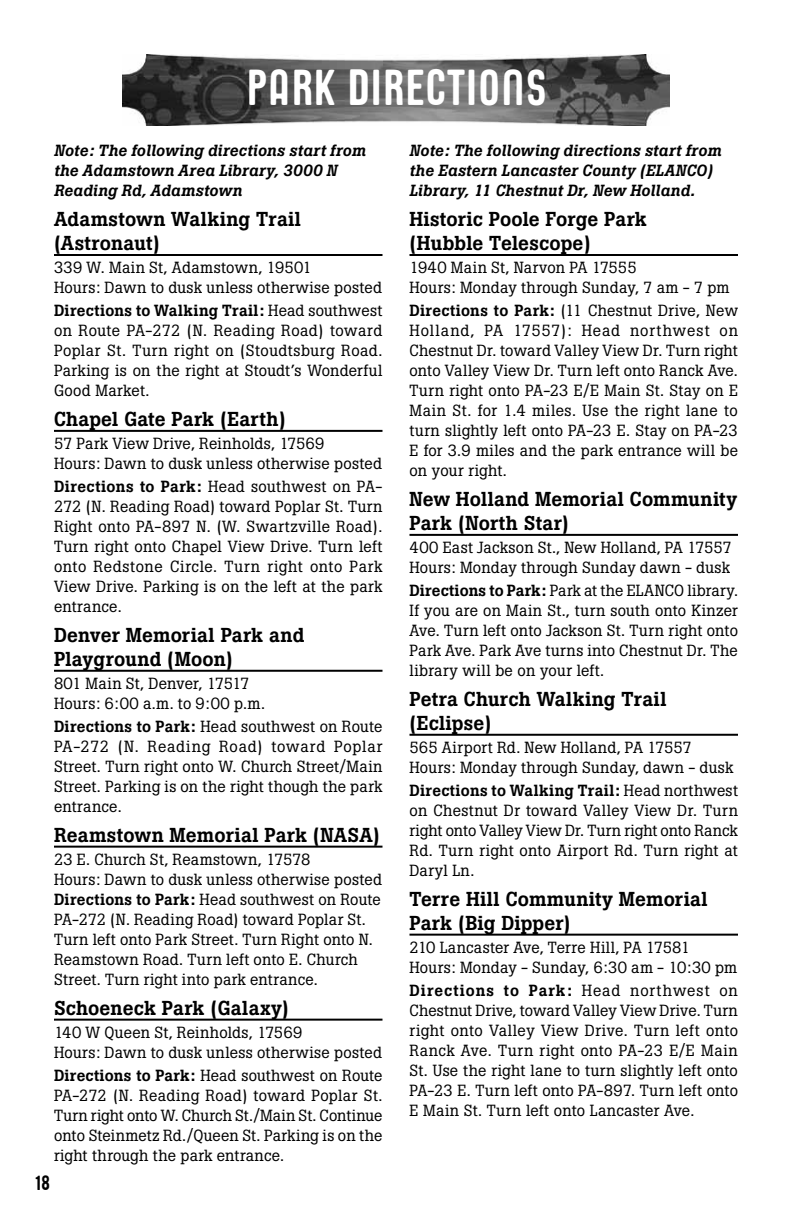
<style>
.page{position:relative;width:792px;height:1224px;background:#fff}
.page>*{position:absolute;margin:0;border:0;box-sizing:border-box;transform-origin:0 0}
.t1{font:50px "Stout";color:#fff}
.t2{font:500 20px/24px "Boton";letter-spacing:.01em;color:#000}
.t3{font:20px "Stout";color:#000}
.t4{font:16px/20px "Boton";letter-spacing:.015em;color:#000}
.t5{font:italic 500 16px/20px "Boton";letter-spacing:.015em;color:#000}
.s1{font-weight:500}
</style>
<div class="page">
<hr style="left:54px;top:254px;width:328px;height:2px;background:#000">
<hr style="left:54px;top:430px;width:328px;height:2px;background:#000">
<hr style="left:54px;top:670px;width:328px;height:2px;background:#000">
<hr style="left:54px;top:846px;width:328px;height:2px;background:#000">
<hr style="left:54px;top:1019px;width:328px;height:2px;background:#000">
<hr style="left:410px;top:254px;width:328px;height:2px;background:#000">
<hr style="left:410px;top:534px;width:328px;height:2px;background:#000">
<hr style="left:410px;top:734px;width:328px;height:2px;background:#000">
<hr style="left:410px;top:934px;width:328px;height:2px;background:#000">
<img style="left:122px;top:54px;width:548px;height:72px">
<h1 class="t1" style="left:246px;top:62px;width:302px">PARK DIRECTIONS</h1>
<p class="t5" style="left:54px;top:141px;width:313px">Note: The following directions start from the Adamstown Area Library, 3000 N<br>Reading Rd, Adamstown</p>
<p class="t2" style="left:54px;top:207px;width:249px">Adamstown Walking Trail (Astronaut)</p>
<p class="t4" style="left:54px;top:257px;width:330px">339 W. Main St, Adamstown, 19501<br>Hours: Dawn to dusk unless otherwise posted</p>
<p class="t4" style="left:54px;top:300px;width:330px;text-align:justify"><span class="s1">Directions to Walking Trail:</span> Head southwest on Route PA-272 (N. Reading Road) toward Poplar St. Turn right on (Stoudtsburg Road.<br>Parking is on the right at Stoudt’s Wonderful Good Market.</p>
<p class="t2" style="left:54px;top:407px;width:233px">Chapel Gate Park (Earth)</p>
<p class="t4" style="left:54px;top:433px;width:330px">57 Park View Drive, Reinholds, 17569<br>Hours: Dawn to dusk unless otherwise posted</p>
<p class="t4" style="left:54px;top:476px;width:330px;text-align:justify"><span class="s1">Directions to Park:</span> Head southwest on PA-272 (N. Reading Road) toward Poplar St. Turn Right onto PA-897 N. (W. Swartzville Road).<br>Turn right onto Chapel View Drive. Turn left onto Redstone Circle. Turn right onto Park View Drive. Parking is on the left at the park entrance.</p>
<p class="t2" style="left:54px;top:623px;width:252px">Denver Memorial Park and<br>Playground (Moon)</p>
<p class="t4" style="left:54px;top:673px;width:213px">801 Main St, Denver, 17517<br>Hours: 6:00 a.m. to 9:00 p.m.</p>
<p class="t4" style="left:54px;top:716px;width:330px;text-align:justify"><span class="s1">Directions to Park:</span> Head southwest on Route PA-272 (N. Reading Road) toward Poplar Street. Turn right onto W. Church Street/Main Street. Parking is on the right though the park entrance.</p>
<p class="t2" style="left:54px;top:823px;width:327px">Reamstown Memorial Park (NASA)</p>
<p class="t4" style="left:54px;top:849px;width:330px">23 E. Church St, Reamstown, 17578<br>Hours: Dawn to dusk unless otherwise posted <span class="s1">Directions to Park:</span> Head southwest on Route PA-272 (N. Reading Road) toward Poplar St.<br>Turn left onto Park Street. Turn Right onto N.<br>Reamstown Road. Turn left onto E. Church Street. Turn right into park entrance.</p>
<p class="t2" style="left:54px;top:996px;width:236px">Schoeneck Park (Galaxy)</p>
<p class="t4" style="left:54px;top:1022px;width:330px">140 W Queen St, Reinholds, 17569<br>Hours: Dawn to dusk unless otherwise posted</p>
<p class="t4" style="left:54px;top:1065px;width:330px;text-align:justify"><span class="s1">Directions to Park:</span> Head southwest on Route PA-272 (N. Reading Road) toward Poplar St.<br>Turn right onto W. Church St./Main St. Continue onto Steinmetz Rd./Queen St. Parking is on the right through the park entrance.</p>
<p class="t3" style="left:35px;top:1172px;width:17px">18</p>
<p class="t5" style="left:410px;top:141px;width:313px">Note: The following directions start from the Eastern Lancaster County (ELANCO)<br>Library, 11 Chestnut Dr, New Holland.</p>
<p class="t2" style="left:410px;top:207px;width:239px">Historic Poole Forge Park (Hubble Telescope)</p>
<p class="t4" style="left:410px;top:257px;width:322px">1940 Main St, Narvon PA 17555<br>Hours: Monday through Sunday, 7 am - 7 pm</p>
<p class="t4" style="left:410px;top:300px;width:330px;text-align:justify"><span class="s1">Directions to Park:</span> (11 Chestnut Drive, New Holland, PA 17557): Head northwest on Chestnut Dr. toward Valley View Dr. Turn right onto Valley View Dr. Turn left onto Ranck Ave.<br>Turn right onto PA-23 E/E Main St. Stay on E Main St. for 1.4 miles. Use the right lane to turn slightly left onto PA-23 E. Stay on PA-23<br>E for 3.9 miles and the park entrance will be on your right.</p>
<p class="t2" style="left:410px;top:487px;width:329px">New Holland Memorial Community<br>Park (North Star)</p>
<p class="t4" style="left:410px;top:537px;width:324px">400 East Jackson St., New Holland, PA 17557<br>Hours: Monday through Sunday dawn - dusk</p>
<p class="t4" style="left:410px;top:580px;width:330px;text-align:justify"><span class="s1">Directions to Park:</span> Park at the ELANCO library.<br>If you are on Main St., turn south onto Kinzer Ave. Turn left onto Jackson St. Turn right onto Park Ave. Park Ave turns into Chestnut Dr. The library will be on your left.</p>
<p class="t2" style="left:410px;top:687px;width:259px">Petra Church Walking Trail (Eclipse)</p>
<p class="t4" style="left:410px;top:737px;width:325px">565 Airport Rd. New Holland, PA 17557<br>Hours: Monday through Sunday, dawn - dusk</p>
<p class="t4" style="left:410px;top:780px;width:330px;text-align:justify"><span class="s1">Directions to Walking Trail:</span> Head northwest on Chestnut Dr toward Valley View Dr. Turn right onto Valley View Dr. Turn right onto Ranck Rd. Turn right onto Airport Rd. Turn right at Daryl Ln.</p>
<p class="t2" style="left:410px;top:887px;width:300px">Terre Hill Community Memorial<br>Park (Big Dipper)</p>
<p class="t4" style="left:410px;top:937px;width:329px">210 Lancaster Ave, Terre Hill, PA 17581<br>Hours: Monday - Sunday, 6:30 am - 10:30 pm</p>
<p class="t4" style="left:410px;top:980px;width:330px;text-align:justify"><span class="s1">Directions to Park:</span> Head northwest on Chestnut Drive, toward Valley View Drive. Turn right onto Valley View Drive. Turn left onto Ranck Ave. Turn right onto PA-23 E/E Main St. Use the right lane to turn slightly left onto PA-23 E. Turn left onto PA-897. Turn left onto E Main St. Turn left onto Lancaster Ave.</p>
</div>
